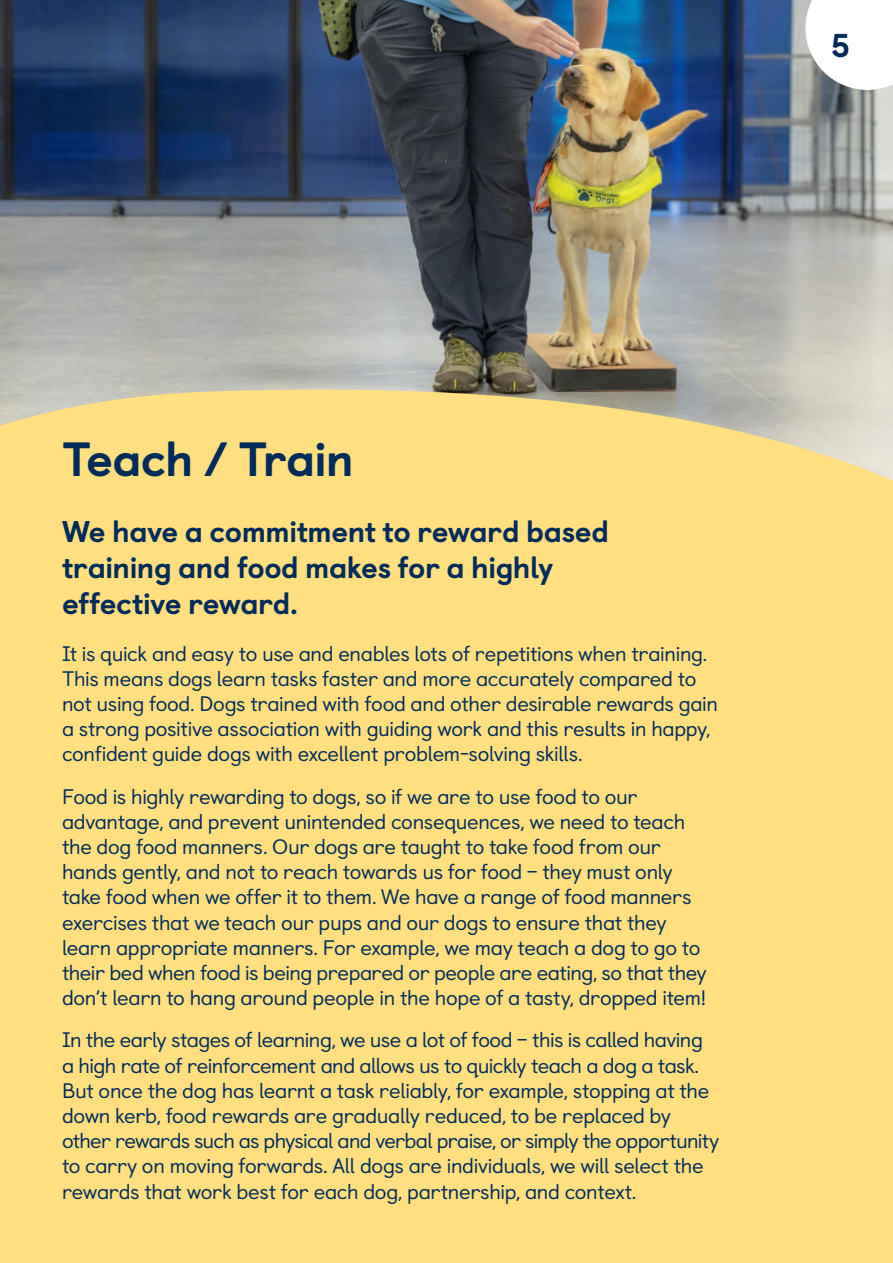
<style>
.page{position:relative;width:893px;height:1263px;background:#fff}
.page>*{position:absolute;margin:0;border:0;box-sizing:border-box;transform-origin:0 0}
.Title_2{font:800 48px "Castledown";letter-spacing:-.02em;color:#002b5b}
.t1{font:800 33px "Castledown";color:#002b5b}
.Body_copy_medium{font:800 30px/36px "Castledown";letter-spacing:-.015em;color:#002b5b}
.Body_Copy_Blue{font:21px/25.2px "Castledown";letter-spacing:-.015em;color:#002b5b}
</style>
<div class="page">
<div style="left:0;top:340px;width:893px;height:923px;background:#ffdf7f"></div>
<img style="left:0;top:0;width:893px;height:480px">
<svg style="left:805px;top:0;width:88px;height:90px"></svg>
<h2 class="t1" style="left:831px;top:19px;width:21px">5</h2>
<h2 class="Title_2" style="left:62px;top:420px;width:294px">Teach / Train</h2>
<p class="Body_copy_medium" style="left:62px;top:511px;width:548px">We have a commitment to reward based training and food makes for a highly effective reward.</p>
<p class="Body_Copy_Blue" style="left:62px;top:639px;width:658px">It is quick and easy to use and enables lots of repetitions when training.<br>This means dogs learn tasks faster and more accurately compared to not using food. Dogs trained with food and other desirable rewards gain a strong positive association with guiding work and this results in happy, confident guide dogs with excellent problem-solving skills.</p>
<p class="Body_Copy_Blue" style="left:62px;top:782px;width:646px">Food is highly rewarding to dogs, so if we are to use food to our advantage, and prevent unintended consequences, we need to teach the dog food manners. Our dogs are taught to take food from our hands gently, and not to reach towards us for food – they must only take food when we offer it to them. We have a range of food manners exercises that we teach our pups and our dogs to ensure that they learn appropriate manners. For example, we may teach a dog to go to their bed when food is being prepared or people are eating, so that they don’t learn to hang around people in the hope of a tasty, dropped item!</p>
<p class="Body_Copy_Blue" style="left:62px;top:1025px;width:659px">In the early stages of learning, we use a lot of food – this is called having a high rate of reinforcement and allows us to quickly teach a dog a task.<br>But once the dog has learnt a task reliably, for example, stopping at the down kerb, food rewards are gradually reduced, to be replaced by other rewards such as physical and verbal praise, or simply the opportunity to carry on moving forwards. All dogs are individuals, we will select the rewards that work best for each dog, partnership, and context.</p>
</div>
